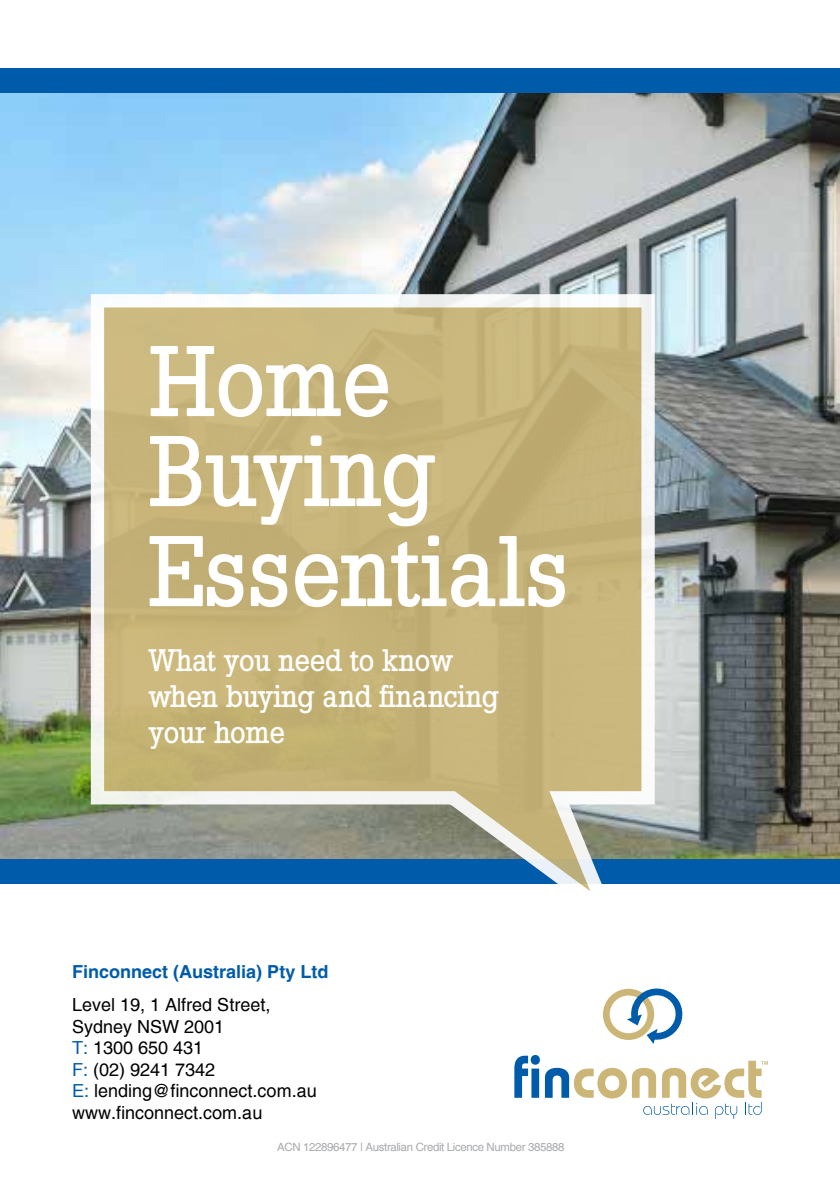
<style>
.page{position:relative;width:840px;height:1191px;background:#fff}
.page>*{position:absolute;margin:0;border:0;box-sizing:border-box;transform-origin:0 0}
.t1{font:500 100px/90px "Slab Tall X";color:#fff}
.t2{font:500 31.2px/36px "Slab Tall X";color:#fff}
.t3{font:18px/21.6px "Helvetica";color:#000}
.t4{font:700 18px "Helvetica";color:#005cab}
.t5{font:11.4px "Helvetica";letter-spacing:-.03em;color:#a7a9ac}
.s1{color:#005cab}
</style>
<div class="page">
<img style="left:0;top:93px;width:839px;height:766px">
<div style="left:0;top:859px;width:839px;height:25px;background:#005cab"></div>
<div style="left:0;top:68px;width:839px;height:25px;background:#005cab"></div>
<svg style="left:89px;top:292px;width:567px;height:599px;background:#bbb083"></svg>
<svg style="left:603px;top:988px;width:80px;height:56px"></svg>
<svg style="left:514px;top:1055px;width:253px;height:64px"></svg>
<h1 class="t1" style="left:148px;top:335px;width:288px">Home<br>Buying</h1>
<h1 class="t1" style="left:148px;top:525px;width:421px">Essentials</h1>
<h2 class="t2" style="left:148px;top:641px;width:351px">What you need to know when buying and financing your home</h2>
<p class="t4" style="left:72px;top:960px;width:258px">Finconnect (Australia) Pty Ltd</p>
<p class="t3" style="left:72px;top:994px;width:246px">Level 19, 1 Alfred Street,<br>Sydney NSW 2001<br><span class="s1">T:</span> 1300 650 431<br><span class="s1">F:</span> (02) 9241 7342<br><span class="s1">E:</span> lending@finconnect.com.au www.finconnect.com.au</p>
<p class="t5" style="left:277px;top:1140px;width:288px">ACN 122896477 | Australian Credit Licence Number 385888</p>
</div>
